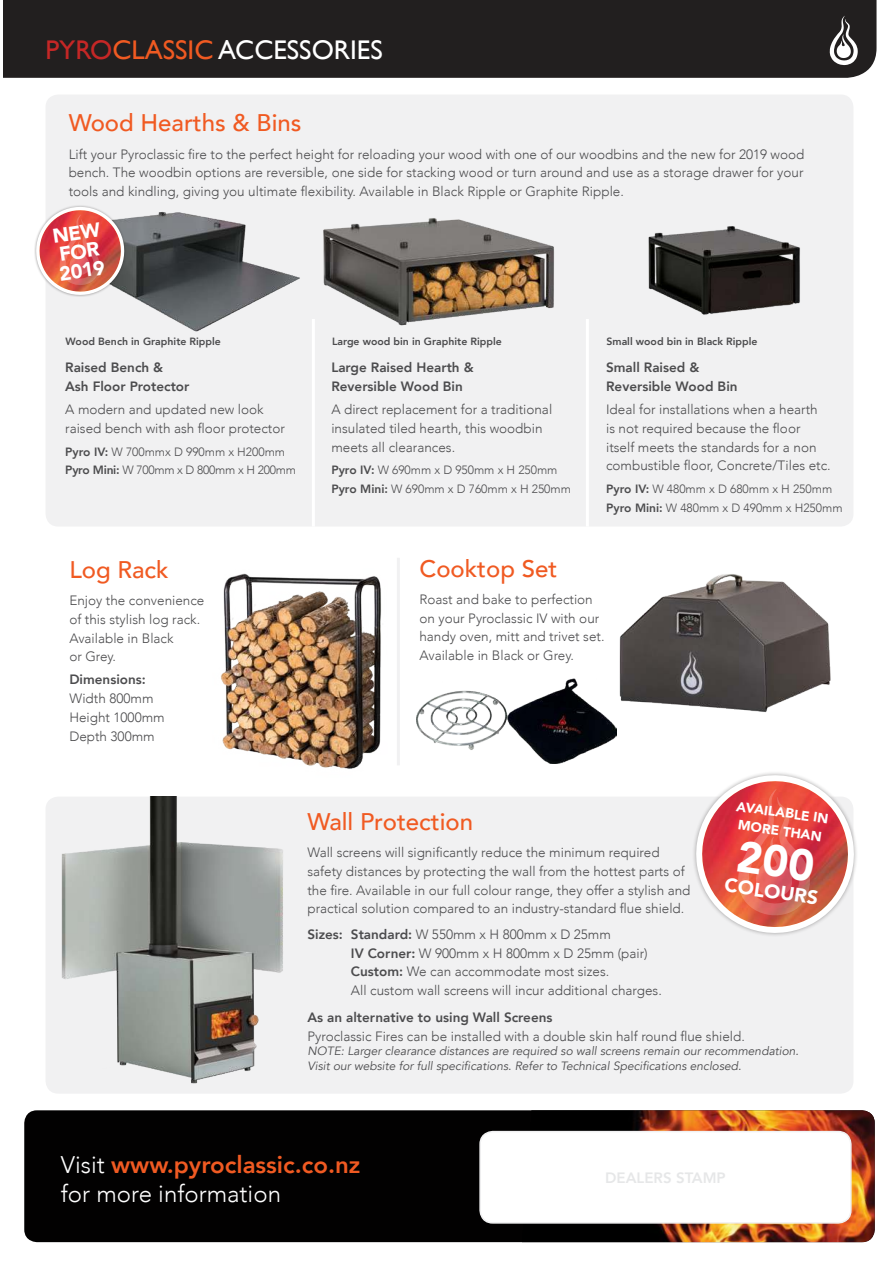
<style>
.page{position:relative;width:893px;height:1263px;background:#fff}
.page>*{position:absolute;margin:0;border:0;box-sizing:border-box;transform-origin:0 0}
.t1{font:27px "Gill Sans";color:#fff}
.t2{font:500 24px "Avenir";color:#f05a22}
.t3{font:300 24px/28.8px "Avenir";color:#fff}
.t4{font:900 19.95px/19px "Avenir";color:#fff}
.t5{font:900 19.35px "Avenir";color:#fff}
.t6{font:800 15px "Avenir";color:#e6e7e8}
.t7{font:300 13.5px/18.8px "Avenir";color:#4c4c4e}
.t8{font:800 13.5px/18.8px "Avenir";color:#4c4c4e}
.t9{font:900 13.5px/18.3px "Avenir";color:#fff;text-align:center}
.t10{font:300 12px/18.8px "Avenir";color:#4c4c4e}
.t11{font:italic 12px/14.4px "Avenir";color:#4c4c4e}
.t12{font:800 10.5px "Avenir";color:#4c4c4e}
.s1{color:#c52726}
.s2{color:#f05a22}
.s3{font-weight:800}
.s4{font-weight:800;color:#f05a22}
</style>
<div class="page">
<div style="left:3px;top:0;width:873px;height:78px;background:#221f1f"></div>
<svg style="left:830px;top:16px;width:28px;height:49px"></svg>
<div style="left:24px;top:1110px;width:851px;height:132px;background:#020101;border-radius:13px"></div>
<img style="left:522px;top:1110px;width:353px;height:132px">
<div style="left:46px;top:797px;width:807px;height:297px;background:#f1f1f2;border-radius:13px"></div>
<div style="left:46px;top:95px;width:807px;height:432px;background:#f1f1f2;border-radius:13px"></div>
<div style="left:480px;top:1131px;width:371px;height:92px;background:#fff;border-radius:13px"></div>
<div style="left:479px;top:1131px;width:373px;height:93px;border:2px solid #f1f1f2;border-radius:13px"></div>
<img style="left:46px;top:797px;width:237px;height:287px">
<img style="left:619px;top:574px;width:212px;height:139px">
<img style="left:416px;top:678px;width:200px;height:86px">
<img style="left:220px;top:573px;width:161px;height:196px">
<img style="left:323px;top:218px;width:231px;height:108px">
<img style="left:648px;top:226px;width:152px;height:89px">
<img style="left:127px;top:212px;width:173px;height:120px">
<hr style="left:312px;top:319px;width:3px;height:208px;background:#fff">
<hr style="left:397px;top:558px;width:3px;height:207px;background:#f1f1f2">
<hr style="left:586px;top:319px;width:3px;height:208px;background:#fff">
<div style="left:692px;top:771px;width:167px;height:167px;background:#221f1f;opacity:.4"></div>
<div style="left:34px;top:204px;width:93px;height:93px;background:#221f1f;opacity:.4"></div>
<svg style="left:35px;top:206px;width:91px;height:91px"></svg>
<svg style="left:694px;top:773px;width:162px;height:163px"></svg>
<h1 class="t1" style="left:46px;top:34px;width:339px"><span class="s1">PYRO</span><span class="s2">CLASSIC</span> ACCESSORIES</h1>
<h2 class="t2" style="left:69px;top:113px;width:234px">Wood Hearths &amp; Bins</h2>
<p class="t7" style="left:69px;top:145px;width:737px;text-align:justify">Lift your Pyroclassic fire to the perfect height for reloading your wood with one of our woodbins and the new for 2019 wood bench. The woodbin options are reversible, one side for stacking wood or turn around and use as a storage drawer for your tools and kindling, giving you ultimate flexibility. Available in Black Ripple or Graphite Ripple.</p>
<h3 class="t4" style="left:51px;top:226px;width:49px;rotate:-9deg">NEW<br>FOR<br>2019</h3>
<p class="t12" style="left:65px;top:337px;width:157px">Wood Bench in Graphite Ripple</p>
<p class="t8" style="left:65px;top:359px;width:126px">Raised Bench &amp;<br>Ash Floor Protector</p>
<p class="t7" style="left:65px;top:400px;width:221px">A modern and updated new look raised bench with ash floor protector</p>
<p class="t10" style="left:65px;top:442px;width:232px"><span class="s3">Pyro IV:</span> W 700mmx D 990mm x H200mm<br><span class="s3">Pyro Mini:</span> W 700mm x D 800mm x H 200mm</p>
<h2 class="t2" style="left:69px;top:559px;width:101px">Log Rack</h2>
<p class="t7" style="left:69px;top:591px;width:137px">Enjoy the convenience of this stylish log rack.<br>Available in Black<br>or Grey.</p>
<p class="t8" style="left:69px;top:671px;width:78px">Dimensions:</p>
<p class="t7" style="left:69px;top:689px;width:97px">Width 800mm<br>Height 1000mm<br>Depth 300mm</p>
<p class="t12" style="left:332px;top:337px;width:171px">Large wood bin in Graphite Ripple</p>
<p class="t8" style="left:331px;top:359px;width:144px">Large Raised Hearth &amp;<br>Reversible Wood Bin</p>
<p class="t7" style="left:331px;top:400px;width:222px">A direct replacement for a traditional insulated tiled hearth, this woodbin meets all clearances.</p>
<p class="t10" style="left:331px;top:461px;width:241px"><span class="s3">Pyro IV:</span> W 690mm x D 950mm x H 250mm<br><span class="s3">Pyro Mini:</span> W 690mm x D 760mm x H 250mm</p>
<p class="t12" style="left:606px;top:337px;width:152px">Small wood bin in Black Ripple</p>
<p class="t8" style="left:606px;top:359px;width:133px">Small Raised &amp;<br>Reversible Wood Bin</p>
<p class="t7" style="left:606px;top:400px;width:226px">Ideal for installations when a hearth<br>is not required because the floor itself meets the standards for a non combustible floor, Concrete/Tiles etc.</p>
<p class="t10" style="left:606px;top:480px;width:238px"><span class="s3">Pyro IV:</span> W 480mm x D 680mm x H 250mm<br><span class="s3">Pyro Mini:</span> W 480mm x D 490mm x H250mm</p>
<h2 class="t2" style="left:419px;top:558px;width:139px">Cooktop Set</h2>
<p class="t7" style="left:419px;top:590px;width:187px">Roast and bake to perfection on your Pyroclassic IV with our handy oven, mitt and trivet set.<br>Available in Black or Grey.</p>
<h2 class="t2" style="left:307px;top:811px;width:167px">Wall Protection</h2>
<p class="t7" style="left:307px;top:843px;width:385px">Wall screens will significantly reduce the minimum required safety distances by protecting the wall from the hottest parts of the fire. Available in our full colour range, they offer a stylish and practical solution compared to an industry-standard flue shield.</p>
<p class="t9" style="left:738px;top:796px;width:94px;rotate:8deg">AVAILABLE IN<br>MORE THAN</p>
<h3 class="t5" style="left:726px;top:874px;width:96px;rotate:8deg">COLOURS</h3>
<p class="t7" style="left:351px;top:925px;width:312px;text-indent:-43px"><span class="s3">Sizes: Standard:</span> W 550mm x H 800mm x D 25mm<br><span class="s3">IV Corner:</span> W 900mm x H 800mm x D 25mm (pair)<br><span class="s3">Custom:</span> We can accommodate most sizes.<br>All custom wall screens will incur additional charges.</p>
<p class="t8" style="left:307px;top:1009px;width:247px">As an alternative to using Wall Screens</p>
<p class="t7" style="left:307px;top:1027px;width:439px">Pyroclassic Fires can be installed with a double skin half round flue shield.</p>
<p class="t11" style="left:307px;top:1045px;width:493px">NOTE: Larger clearance distances are required so wall screens remain our recommendation.<br>Visit our website for full specifications. Refer to Technical Specifications enclosed.</p>
<h2 class="t3" style="left:61px;top:1150px;width:301px">Visit <span class="s4">www.pyroclassic.co.nz </span>for more information</h2>
<p class="t6" style="left:605px;top:1172px;width:122px">DEALERS STAMP</p>
</div>
